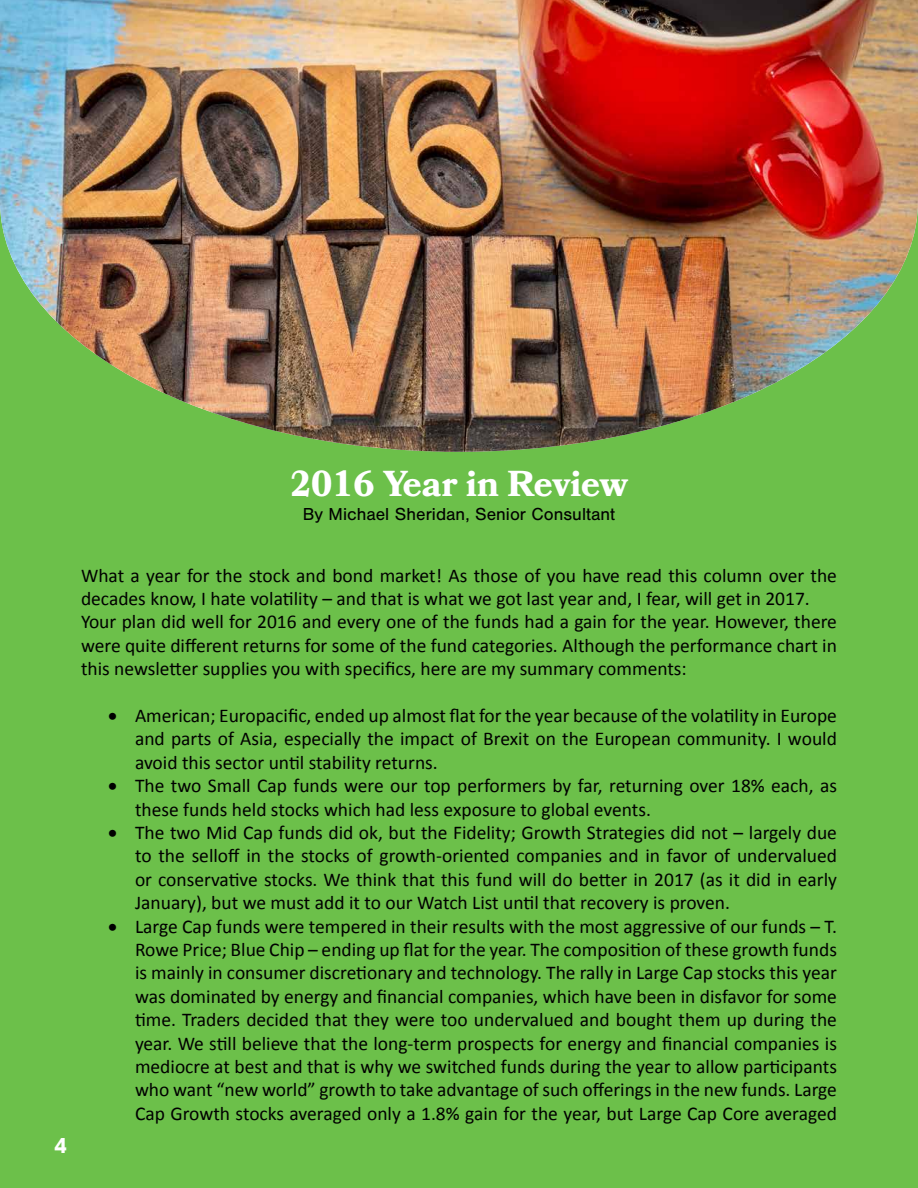
<style>
.page{position:relative;width:918px;height:1188px;background:#6cc04a}
.page>*{position:absolute;margin:0;border:0;box-sizing:border-box;transform-origin:0 0}
.t1{font:700 36px "Bookmania";color:#fff}
.t2{font:700 24px "Effra";color:#fff}
.t3{font:19.5px/23.4px "Calibri";color:#000;text-align:justify}
.t4{font:18px "Nimbus San";color:#000}
</style>
<div class="page">
<img style="left:0;top:0;width:918px;height:452px">
<h1 class="t1" style="left:290px;top:463px;width:340px">2016 Year in Review</h1>
<p class="t4" style="left:303px;top:504px;width:314px">By Michael Sheridan, Senior Consultant</p>
<p class="t2" style="left:54px;top:1131px;width:15px">4</p>
<p class="t3" style="left:81px;top:564px;width:758px;text-align:left">What a year for the stock and bond market! As those of you have read this column over the decades know, I hate volatility – and that is what we got last year and, I fear, will get in 2017.<br>Your plan did well for 2016 and every one of the funds had a gain for the year. However, there were quite different returns for some of the fund categories. Although the performance chart in this newsletter supplies you with specifics, here are my summary comments:</p>
<p class="t3" style="left:135px;top:704px;width:703px;text-indent:-27px">• American; Europacific, ended up almost flat for the year because of the volatility in Europe and parts of Asia, especially the impact of Brexit on the European community. I would avoid this sector until stability returns.</p>
<p class="t3" style="left:135px;top:774px;width:703px;text-indent:-27px">• The two Small Cap funds were our top performers by far, returning over 18% each, as these funds held stocks which had less exposure to global events.</p>
<p class="t3" style="left:135px;top:821px;width:704px;text-indent:-27px">• The two Mid Cap funds did ok, but the Fidelity; Growth Strategies did not – largely due to the selloff in the stocks of growth-oriented companies and in favor of undervalued or conservative stocks. We think that this fund will do better in 2017 (as it did in early January), but we must add it to our Watch List until that recovery is proven.</p>
<p class="t3" style="left:135px;top:915px;width:704px;text-indent:-27px">• Large Cap funds were tempered in their results with the most aggressive of our funds – T.<br>Rowe Price; Blue Chip – ending up flat for the year. The composition of these growth funds is mainly in consumer discretionary and technology. The rally in Large Cap stocks this year was dominated by energy and financial companies, which have been in disfavor for some time. Traders decided that they were too undervalued and bought them up during the year. We still believe that the long-term prospects for energy and financial companies is mediocre at best and that is why we switched funds during the year to allow participants who want “new world” growth to take advantage of such offerings in the new funds. Large Cap Growth stocks averaged only a 1.8% gain for the year, but Large Cap Core averaged</p>
</div>
